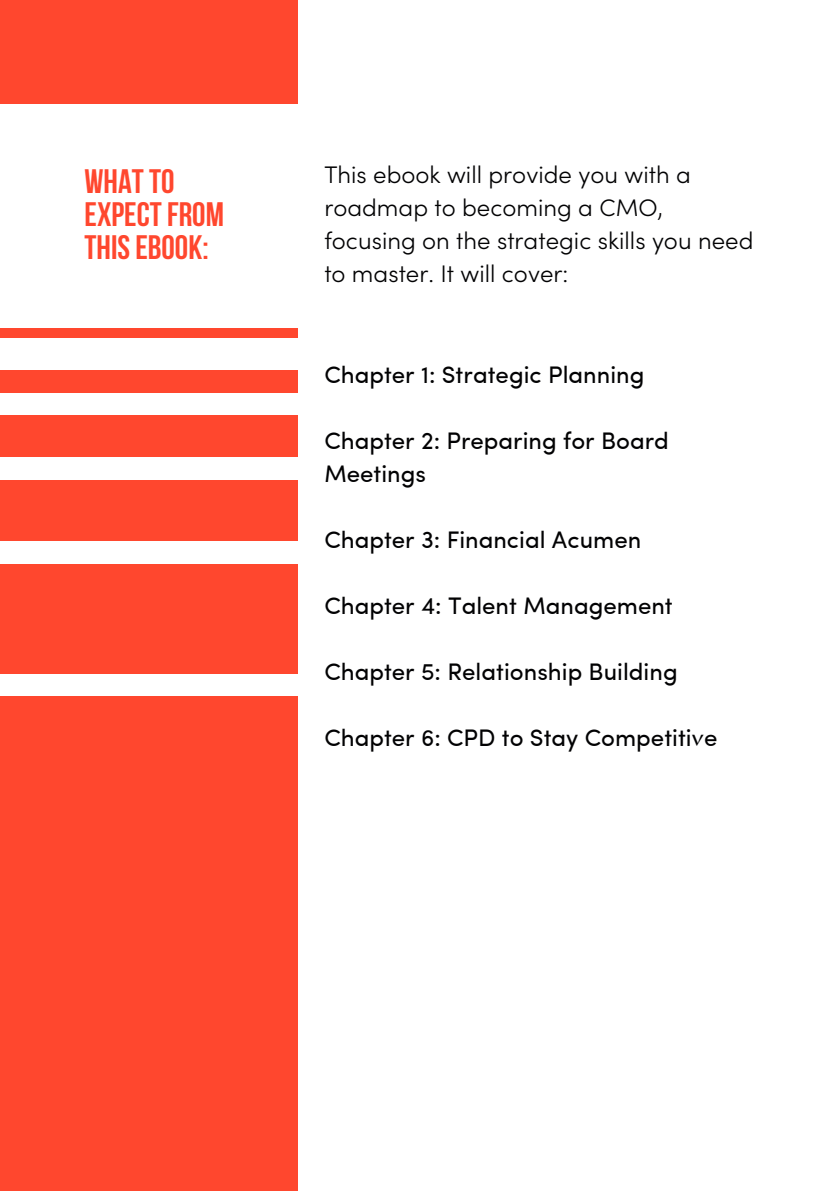
<style>
.page{position:relative;width:839px;height:1191px;background:#fff}
.page>*{position:absolute;margin:0;border:0;box-sizing:border-box;transform-origin:0 0}
.t1{font:700 33.8px/33px "Bebas Neue";color:#ff472e}
.t2{font:24px/33px "Sofia Pro";color:#020203}
.t3{font:300 24px/33px "Sofia Pro";color:#020203}
</style>
<div class="page">
<div style="left:0;top:696px;width:297px;height:495px;background:#ff472e"></div>
<div style="left:0;top:480px;width:297px;height:60px;background:#ff472e"></div>
<div style="left:0;top:415px;width:297px;height:41px;background:#ff472e"></div>
<div style="left:0;top:564px;width:297px;height:110px;background:#ff472e"></div>
<div style="left:0;top:370px;width:297px;height:23px;background:#ff472e"></div>
<div style="left:0;top:328px;width:297px;height:10px;background:#ff472e"></div>
<div style="left:0;top:0;width:297px;height:103px;background:#ff472e"></div>
<p class="t1" style="left:85px;top:168px;width:141px">WHATTO<br>EXPECTFROM<br>THISEBOOK:</p>
<p class="t3" style="left:324px;top:161px;width:430px">This ebook will provide you with a roadmap to becoming a CMO, focusing on the strategic skills you need to master. It will cover:</p>
<p class="t2" style="left:324px;top:357px;width:321px">Chapter 1: Strategic Planning</p>
<p class="t2" style="left:324px;top:423px;width:346px">Chapter 2: Preparing for Board<br>Meetings</p>
<p class="t2" style="left:324px;top:522px;width:318px">Chapter 3: Financial Acumen</p>
<p class="t2" style="left:324px;top:588px;width:350px">Chapter 4: Talent Management</p>
<p class="t2" style="left:324px;top:654px;width:355px">Chapter 5: Relationship Building</p>
<p class="t2" style="left:324px;top:720px;width:394px">Chapter 6: CPD to Stay Competitive</p>
</div>
